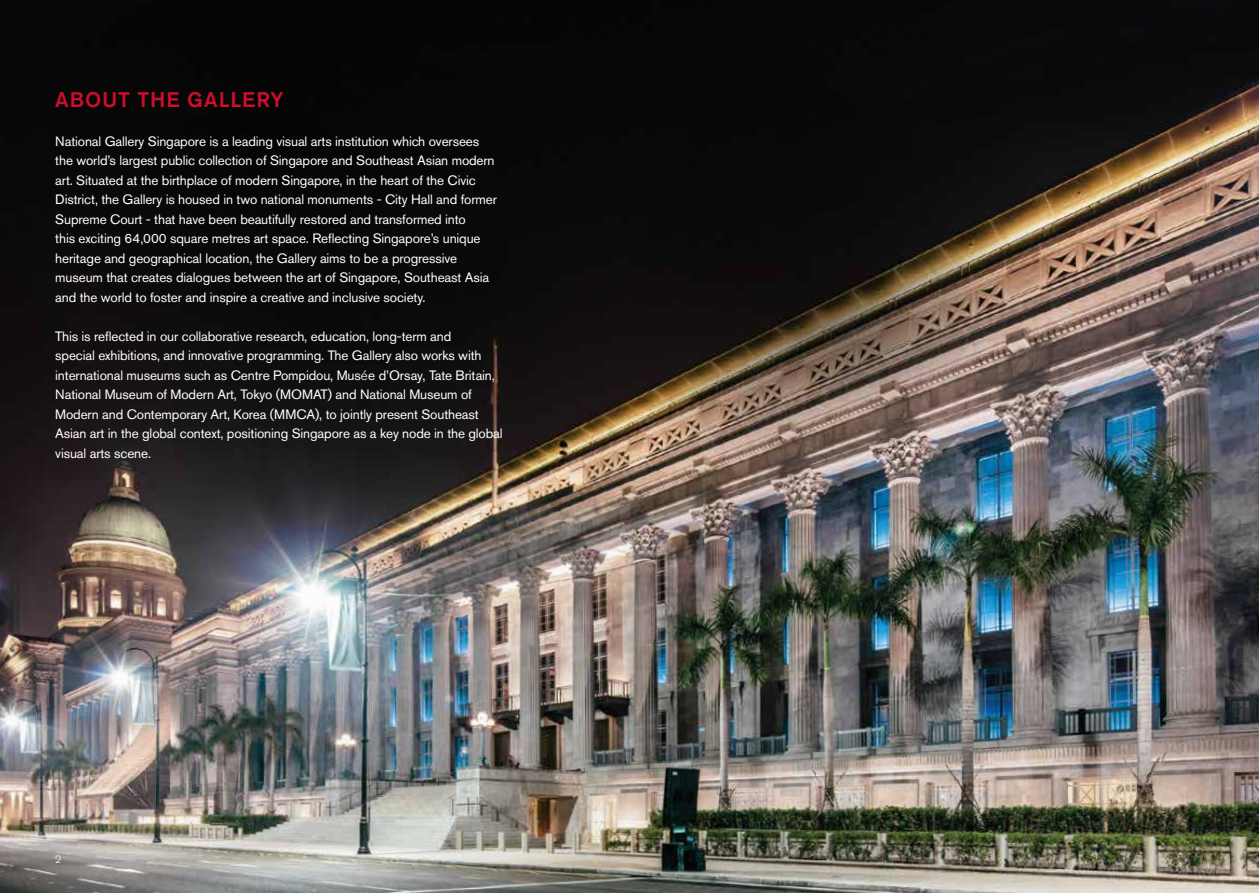
<style>
.page{position:relative;width:1259px;height:893px;background:#fff}
.page>*{position:absolute;margin:0;border:0;box-sizing:border-box;transform-origin:0 0}
.t1{font:500 21px "Akzidenz Grotesk Std";letter-spacing:.04em;color:#ce0e2d}
.t2{font:13.5px/19.5px "Akzidenz Grotesk Std";letter-spacing:-.01em;color:#fff}
.t3{font:300 10.5px "Akzidenz Grotesk Std";color:#fff}
.s1{font-weight:300}
</style>
<div class="page">
<img style="left:0;top:0;width:1259px;height:893px">
<h1 class="t1" style="left:55px;top:87px;width:230px">ABOUT THE GALLERY</h1>
<p class="t2" style="left:55px;top:131px;width:443px">National Gallery Singapore is a leading visual arts institution which oversees the world’s largest public collection of Singapore and Southeast Asian modern art. Situated at the birthplace of modern Singapore, in the heart of the Civic District, the Gallery is housed in two national monuments - City Hall and former Supreme Court - that have been beautifully restored and transformed into<br>this exciting 64,000 square metres art space. Reflecting Singapore’s unique heritage and geographical location, the Gallery aims to be a progressive museum that creates dialogues between the art of Singapore, Southeast Asia and the world to foster and inspire a creative and inclusive society.</p>
<p class="t2" style="left:55px;top:326px;width:449px">This is reflected in our collaborative research, education, long-term and<br>special exhibitions, and innovative programming. The Gallery also works with international museums such as Centre Pompidou, Mus<span class="s1">é</span>e d’Orsay, Tate Britain, National Museum of Modern Art, Tokyo (MOMAT) and National Museum of Modern and Contemporary Art, Korea (MMCA), to jointly present Southeast Asian art in the global context, positioning Singapore as a key node in the global visual arts scene.</p>
<p class="t3" style="left:55px;top:854px;width:8px">2</p>
</div>
